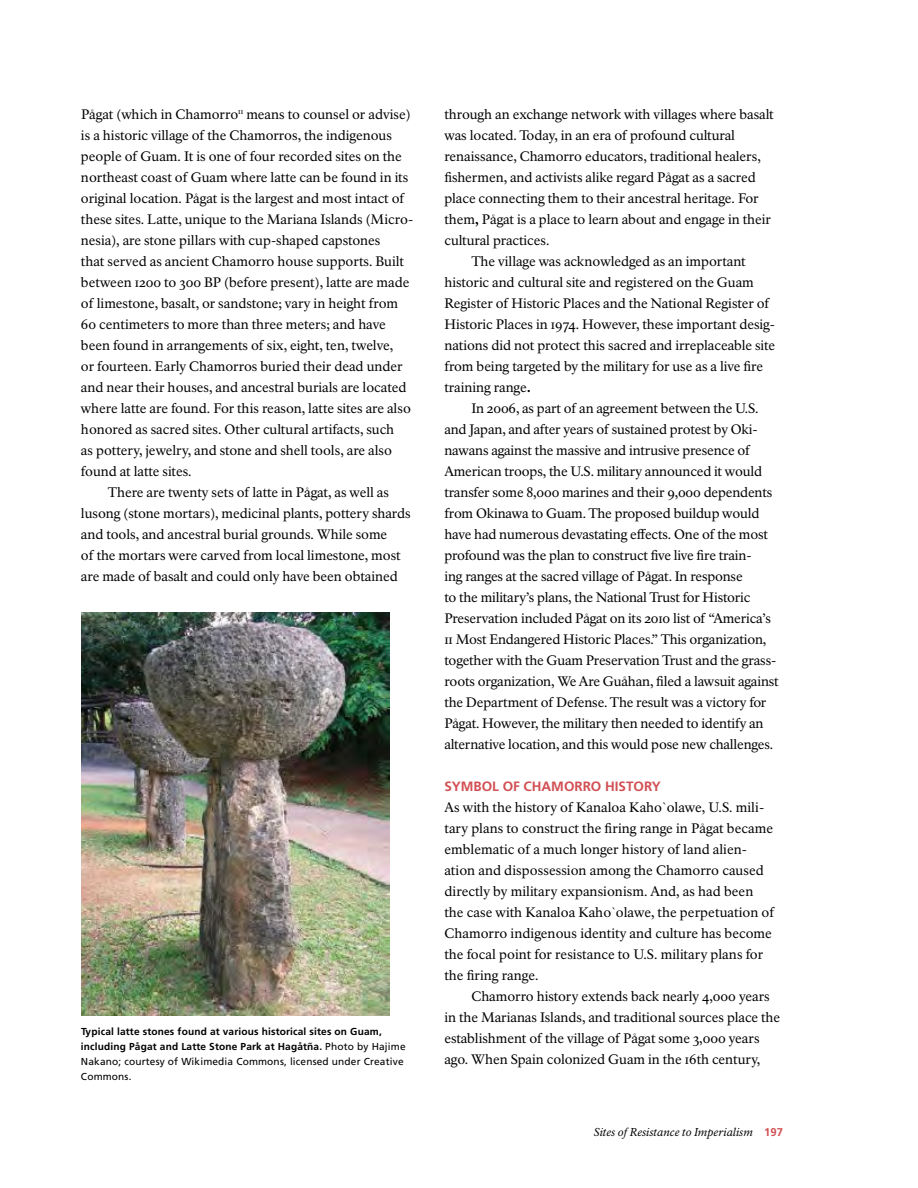
<style>
.page{position:relative;width:918px;height:1188px;background:#fff}
.page>*{position:absolute;margin:0;border:0;box-sizing:border-box;transform-origin:0 0}
.body_text{font:13.5px/21px "NPS Rawlinson";letter-spacing:-.01em;color:#000}
.body_text_-_no_inden{font:13.5px/21px "NPS Rawlinson";color:#000}
.subheading{font:700 13.5px "Frutiger LT Std";color:#d24f53}
.t1{font:italic 11.25px "NPS Rawlinson";letter-spacing:.005em;color:#000}
.photo_caption{font:700 10.2px/15px "Frutiger LT Std";letter-spacing:.015em;color:#000}
.s1{font-weight:400}
.s2{font-weight:800}
.s3{font-family:"Frutiger LT Std";font-weight:700;font-style:normal;color:#d24f53}
</style>
<div class="page">
<img style="left:82px;top:612px;width:307px;height:404px">
<p class="body_text_-_no_inden" style="left:81px;top:103px;width:334px">Pågat (which in Chamorro<sup>11</sup> means to counsel or advise) is a historic village of the Chamorros, the indigenous people of Guam. It is one of four recorded sites on the northeast coast of Guam where latte can be found in its original location. Pågat is the largest and most intact of these sites. Latte, unique to the Mariana Islands (Micro&shy;nesia), are stone pillars with cup-shaped capstones<br>that served as ancient Chamorro house supports. Built between 1200 to 300 BP (before present), latte are made of limestone, basalt, or sandstone; vary in height from 60 centimeters to more than three meters; and have been found in arrangements of six, eight, ten, twelve,<br>or fourteen. Early Chamorros buried their dead under and near their houses, and ancestral burials are located where latte are found. For this reason, latte sites are also honored as sacred sites. Other cultural artifacts, such<br>as pottery, jewelry, and stone and shell tools, are also found at latte sites.</p>
<p class="body_text" style="left:81px;top:482px;width:331px;text-indent:27px">There are twenty sets of latte in Pågat, as well as lusong (stone mortars), medicinal plants, pottery shards and tools, and ancestral burial grounds. While some<br>of the mortars were carved from local limestone, most are made of basalt and could only have been obtained</p>
<p class="photo_caption" style="left:81px;top:1024px;width:326px">Typical latte stones found at various historical sites on Guam, including Pågat and Latte Stone Park at Hagåtña. <span class="s1">Photo by Hajime Nakano; courtesy of Wikimedia Commons, licensed under Creative Commons.</span></p>
<p class="body_text" style="left:444px;top:104px;width:331px">through an exchange network with villages where basalt was located. Today, in an era of profound cultural renaissance, Chamorro educators, traditional healers, fishermen, and activists alike regard Pågat as a sacred place connecting them to their ancestral heritage. For them<span class="s2">,</span> Pågat is a place to learn about and engage in their cultural practices.</p>
<p class="body_text" style="left:444px;top:251px;width:332px;text-indent:27px">The village was acknowledged as an important historic and cultural site and registered on the Guam Register of Historic Places and the National Register of Historic Places in 1974. However, these important desig&shy;nations did not protect this sacred and irreplaceable site from being targeted by the military for use as a live fire training range<span class="s2">.</span></p>
<p class="body_text" style="left:444px;top:398px;width:336px;text-indent:27px">In 2006, as part of an agreement between the U.S. and Japan, and after years of sustained protest by Oki&shy;nawans against the massive and intrusive presence of American troops, the U.S. military announced it would transfer some 8,000 marines and their 9,000 dependents from Okinawa to Guam. The proposed buildup would have had numerous devastating effects. One of the most profound was the plan to construct five live fire train-<br>ing ranges at the sacred village of Pågat. In response<br>to the military’s plans, the National Trust for Historic Preservation included Pågat on its 2010 list of “America’s 11 Most Endangered Historic Places.” This organization, together with the Guam Preservation Trust and the grass&shy;roots organization, We Are Guåhan, filed a lawsuit against the Department of Defense. The result was a victory for Pågat. However, the military then needed to identify an alternative location, and this would pose new challenges.</p>
<p class="subheading" style="left:444px;top:778px;width:218px">SYMBOL OF CHAMORRO HISTORY</p>
<p class="body_text_-_no_inden" style="left:444px;top:797px;width:331px">As with the history of Kanaloa Kaho`olawe, U.S. mili&shy;tary plans to construct the firing range in Pågat became emblematic of a much longer history of land alien&shy;ation and dispossession among the Chamorro caused directly by military expansionism. And, as had been the case with Kanaloa Kaho`olawe, the perpetuation of Chamorro indigenous identity and culture has become the focal point for resistance to U.S. military plans for the firing range.</p>
<p class="body_text" style="left:444px;top:986px;width:337px;text-indent:27px">Chamorro history extends back nearly 4,000 years in the Marianas Islands, and traditional sources place the establishment of the village of Pågat some 3,000 years ago. When Spain colonized Guam in the 16th century,</p>
<p class="t1" style="left:594px;top:1125px;width:191px">Sites of Resistance to Imperialism <span class="s3">197</span></p>
</div>
